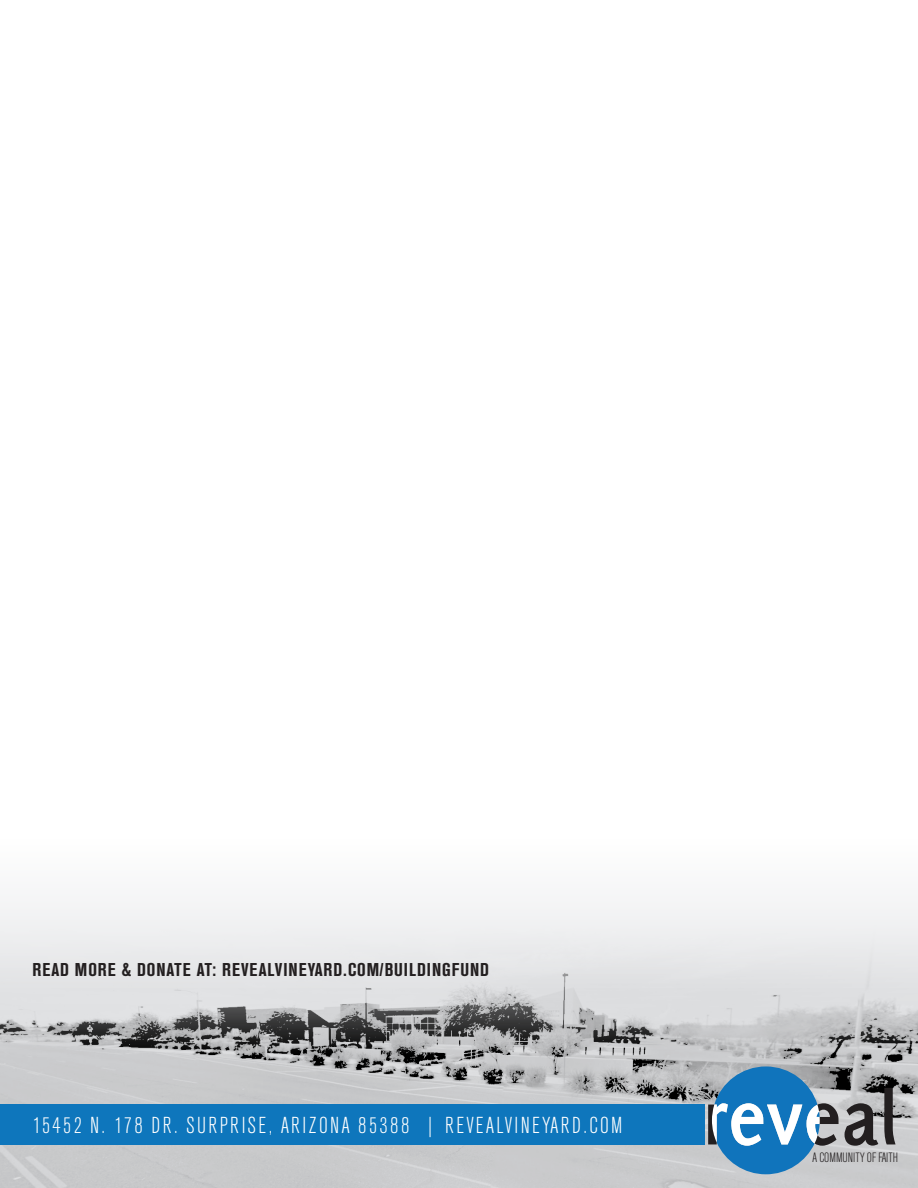
<style>
.page{position:relative;width:918px;height:1188px;background:#fff}
.page>*{position:absolute;margin:0;border:0;box-sizing:border-box;transform-origin:0 0}
.t1{font:24.3px "A Grotesk Lgt Cnd";letter-spacing:.1em;color:#fff}
.t2{font:19.5px "A Grotesk Mdm Cnd";letter-spacing:.05em;color:#231f20}
.t3{font:14.25px "A Grotesk Lgt Cnd";color:#231f20}
</style>
<div class="page">
<img style="left:0;top:991px;width:918px;height:197px">
<div style="left:0;top:838px;width:918px;height:153px;background:linear-gradient(to bottom,#fff,#e1e2e4)"></div>
<svg style="left:708px;top:1066px;width:131px;height:108px"></svg>
<svg style="left:845px;top:1103px;width:33px;height:43px"></svg>
<svg style="left:884px;top:1088px;width:12px;height:56px"></svg>
<div style="left:0;top:1105px;width:704px;height:40px;background:#0e76bc"></div>
<p class="t2" style="left:32px;top:957px;width:458px">READ MORE &amp; DONATE AT: REVEALVINEYARD.COM/BUILDINGFUND</p>
<p class="t1" style="left:32px;top:1109px;width:592px">15452 N. 178 DR. SURPRISE, ARIZONA 85388 | REVEALVINEYARD.COM</p>
<p class="t3" style="left:813px;top:1148px;width:87px">A COMMUNITY OF FAITH</p>
</div>
